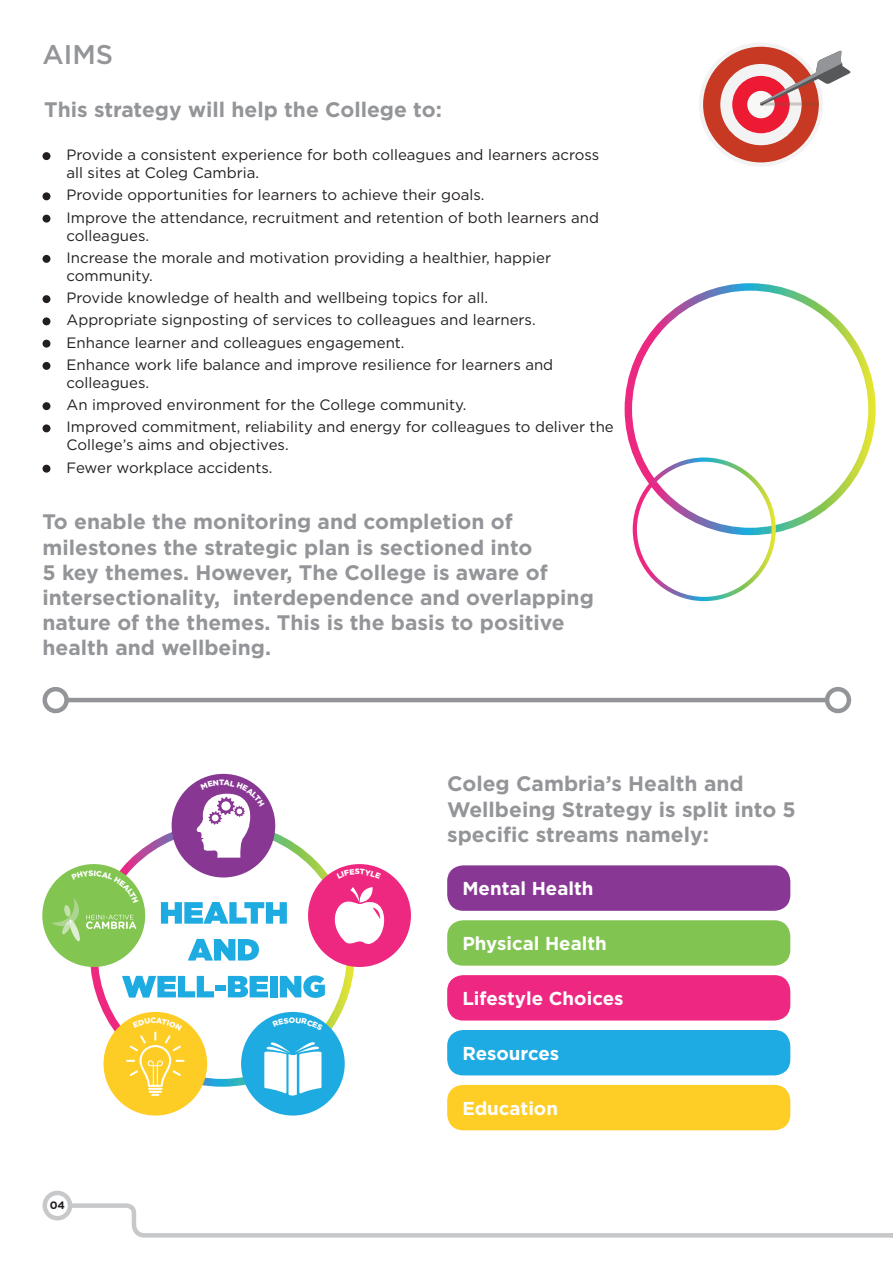
<style>
.page{position:relative;width:893px;height:1263px;background:#fff}
.page>*{position:absolute;margin:0;border:0;box-sizing:border-box;transform-origin:0 0}
.t1{font:500 27px "Gotham";color:#939598}
.t2{font:700 21px/25.2px "Gotham";color:#939598}
.t3{font:700 18.75px "Gotham";color:#fff}
.t4{font:15px/18px "Gotham";color:#231f20}
.t5{font:700 10.8px "Gotham";color:#231f20}
.t6{font:900 7.8px "Gotham";color:#fff}
</style>
<div class="page">
<div style="left:43px;top:1191px;width:29px;height:29px;border:4px solid #c7c8ca;border-radius:50%"></div>
<svg style="left:66px;top:1201px;width:827px;height:37px"></svg>
<div style="left:43px;top:152px;width:7px;height:8px;background:#231f20;border-radius:50%"></div>
<div style="left:43px;top:192px;width:7px;height:8px;background:#231f20;border-radius:50%"></div>
<div style="left:43px;top:215px;width:7px;height:8px;background:#231f20;border-radius:50%"></div>
<div style="left:43px;top:255px;width:7px;height:8px;background:#231f20;border-radius:50%"></div>
<div style="left:43px;top:295px;width:7px;height:8px;background:#231f20;border-radius:50%"></div>
<div style="left:43px;top:317px;width:7px;height:8px;background:#231f20;border-radius:50%"></div>
<div style="left:43px;top:340px;width:7px;height:8px;background:#231f20;border-radius:50%"></div>
<div style="left:43px;top:362px;width:7px;height:8px;background:#231f20;border-radius:50%"></div>
<div style="left:43px;top:402px;width:7px;height:8px;background:#231f20;border-radius:50%"></div>
<div style="left:43px;top:424px;width:7px;height:8px;background:#231f20;border-radius:50%"></div>
<div style="left:43px;top:465px;width:7px;height:8px;background:#231f20;border-radius:50%"></div>
<svg style="left:90px;top:822px;width:264px;height:265px"></svg>
<div style="left:241px;top:1012px;width:104px;height:103px;background:#1dabe1;border-radius:50%"></div>
<svg style="left:264px;top:1042px;width:57px;height:54px"></svg>
<div style="left:172px;top:774px;width:103px;height:103px;background:#883893;border-radius:50%"></div>
<svg style="left:161px;top:902px;width:126px;height:22px"></svg>
<svg style="left:188px;top:939px;width:71px;height:21px"></svg>
<svg style="left:122px;top:976px;width:92px;height:21px"></svg>
<div style="left:215px;top:985px;width:11px;height:5px;background:#1dabe1"></div>
<svg style="left:228px;top:976px;width:40px;height:21px"></svg>
<div style="left:270px;top:976px;width:7px;height:21px;background:#1dabe1"></div>
<svg style="left:280px;top:975px;width:45px;height:23px"></svg>
<div style="left:104px;top:1012px;width:103px;height:103px;background:#fdcd26;border-radius:50%"></div>
<div style="left:308px;top:864px;width:103px;height:103px;background:#ee2881;border-radius:50%"></div>
<svg style="left:334px;top:887px;width:51px;height:57px"></svg>
<div style="left:42px;top:864px;width:103px;height:103px;background:#83c551;border-radius:50%"></div>
<hr style="left:56px;top:698px;width:782px;height:4px;background:#939598">
<svg style="left:45px;top:689px;width:22px;height:22px"></svg>
<div style="left:43px;top:687px;width:26px;height:26px;border:4px solid #939598;border-radius:50%"></div>
<svg style="left:827px;top:689px;width:22px;height:22px"></svg>
<div style="left:825px;top:687px;width:26px;height:26px;border:4px solid #939598;border-radius:50%"></div>
<img style="left:625px;top:283px;width:251px;height:252px">
<div style="left:447px;top:865px;width:343px;height:46px;background:#893794;border-radius:16px"></div>
<div style="left:447px;top:920px;width:343px;height:46px;background:#82c451;border-radius:16px"></div>
<div style="left:447px;top:975px;width:343px;height:45px;background:#ee2882;border-radius:16px"></div>
<div style="left:447px;top:1030px;width:343px;height:45px;background:#1eaae2;border-radius:16px"></div>
<div style="left:447px;top:1085px;width:343px;height:45px;background:#fecd26;border-radius:16px"></div>
<img style="left:633px;top:457px;width:143px;height:144px">
<div style="left:699px;top:43px;width:124px;height:124px;background:#f3f3f3;border-radius:50%"></div>
<div style="left:703px;top:47px;width:116px;height:115px;background:#c73922;border-radius:50%"></div>
<div style="left:720px;top:64px;width:82px;height:81px;background:#f3f3f3;border-radius:50%"></div>
<div style="left:732px;top:76px;width:58px;height:57px;background:#ed1a33;border-radius:50%"></div>
<div style="left:747px;top:91px;width:28px;height:27px;background:#f8f8f7;border-radius:50%"></div>
<svg style="left:759px;top:50px;width:92px;height:57px"></svg>
<svg style="left:196px;top:780px;width:69px;height:78px"></svg>
<svg style="left:51px;top:870px;width:87px;height:71px"></svg>
<svg style="left:315px;top:1017px;width:8px;height:5px"></svg>
<svg style="left:126px;top:1018px;width:59px;height:78px"></svg>
<p class="t1" style="left:43px;top:37px;width:72px">AIMS</p>
<p class="t2" style="left:44px;top:97px;width:399px">This strategy will help the College to:</p>
<p class="t4" style="left:67px;top:145px;width:534px">Provide a consistent experience for both colleagues and learners across all sites at Coleg Cambria.</p>
<p class="t4" style="left:67px;top:186px;width:420px">Provide opportunities for learners to achieve their goals.</p>
<p class="t4" style="left:67px;top:208px;width:534px">Improve the attendance, recruitment and retention of both learners and colleagues.</p>
<p class="t4" style="left:67px;top:248px;width:486px">Increase the morale and motivation providing a healthier, happier community.</p>
<p class="t4" style="left:67px;top:288px;width:423px">Provide knowledge of health and wellbeing topics for all.</p>
<p class="t4" style="left:67px;top:311px;width:471px">Appropriate signposting of services to colleagues and learners.</p>
<p class="t4" style="left:67px;top:333px;width:340px">Enhance learner and colleagues engagement.</p>
<p class="t4" style="left:67px;top:355px;width:488px">Enhance work life balance and improve resilience for learners and colleagues.</p>
<p class="t4" style="left:67px;top:395px;width:401px">An improved environment for the College community.</p>
<p class="t4" style="left:67px;top:418px;width:549px">Improved commitment, reliability and energy for colleagues to deliver the<br>College’s aims and objectives.</p>
<p class="t4" style="left:67px;top:458px;width:208px">Fewer workplace accidents.</p>
<p class="t2" style="left:43px;top:509px;width:553px">To enable the monitoring and completion of milestones the strategic plan is sectioned into<br>5 key themes. However, The College is aware of intersectionality, interdependence and overlapping nature of the themes. This is the basis to positive health and wellbeing.</p>
<p class="t5" style="left:50px;top:1198px;width:17px">04</p>
<p class="t6" style="left:219px;top:777px;width:7px">T</p>
<p class="t6" style="left:355px;top:866px;width:7px">S</p>
<p class="t2" style="left:447px;top:771px;width:350px">Coleg Cambria’s Health and<br>Wellbeing Strategy is split into 5 specific streams namely:</p>
<p class="t3" style="left:462px;top:876px;width:133px">Mental Health</p>
<p class="t3" style="left:462px;top:931px;width:146px">Physical Health</p>
<p class="t3" style="left:462px;top:986px;width:163px">Lifestyle Choices</p>
<p class="t3" style="left:462px;top:1041px;width:98px">Resources</p>
<p class="t3" style="left:462px;top:1096px;width:97px">Education</p>
</div>
